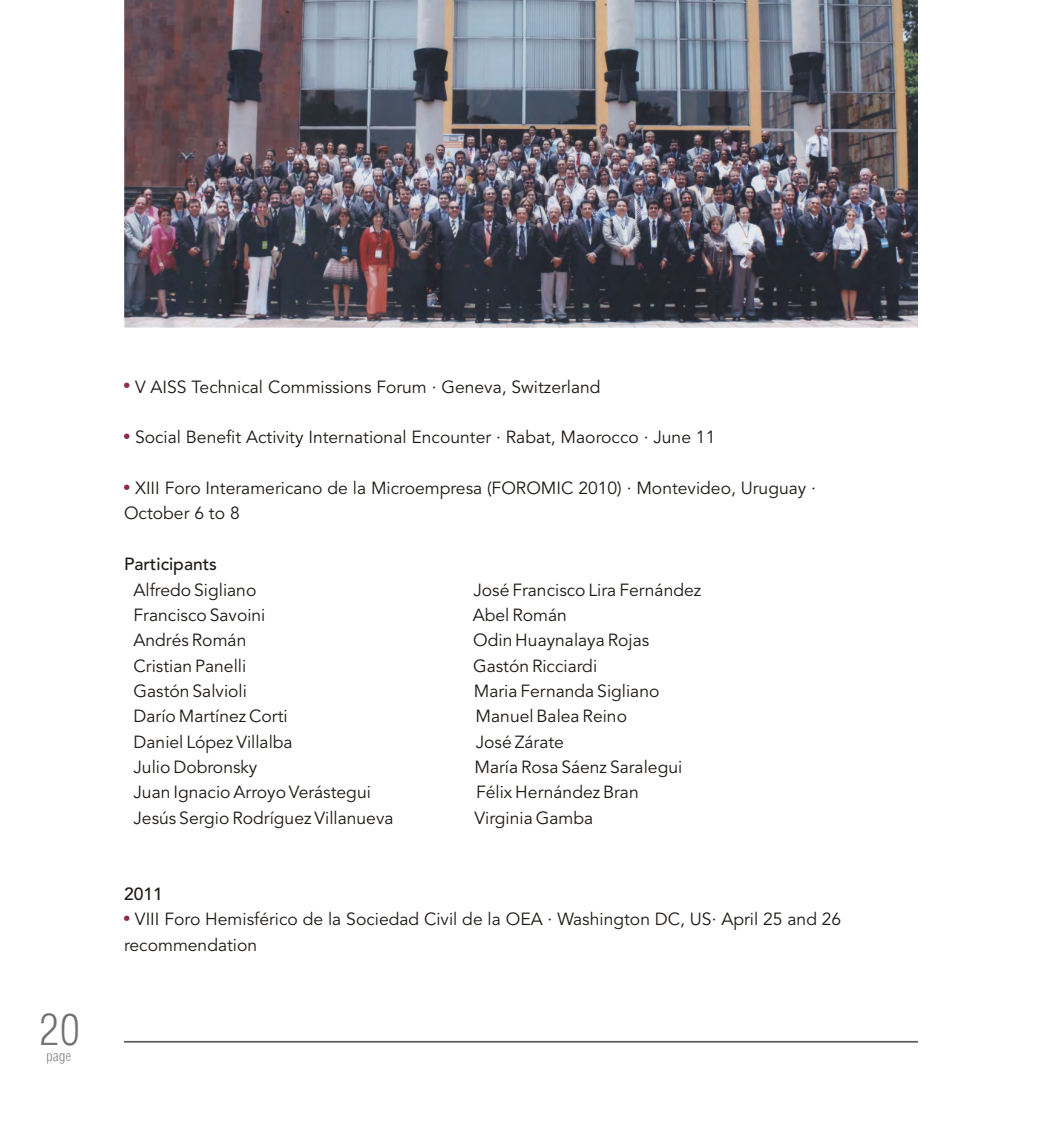
<style>
.page{position:relative;width:1042px;height:1141px;background:#fff}
.page>*{position:absolute;margin:0;border:0;box-sizing:border-box;transform-origin:0 0}
.t1{font:300 condensed 42px "Arena";color:#737070}
.t2{font:17.5px/25.4px "Avenir LT";color:#1f1a17}
.t3{font:500 17.5px "Avenir";color:#1f1a17}
.t4{font:300 condensed 13.65px "Arena";color:#737070}
</style>
<div class="page">
<hr style="left:124px;top:1041px;width:794px;height:2px;background:#615c5c">
<img style="left:124px;top:1px;width:794px;height:326px">
<h1 class="t1" style="left:39px;top:1005px;width:43px">20</h1>
<p class="t4" style="left:46px;top:1048px;width:26px">page</p>
<p class="t2" style="left:135px;top:376px;width:467px">V AISS Technical Commissions Forum · Geneva, Switzerland</p>
<p class="t2" style="left:135px;top:427px;width:582px">Social Benefit Activity International Encounter · Rabat, Maorocco · June 11</p>
<p class="t2" style="left:124px;top:477px;width:693px;text-indent:11px">XIII Foro Interamericano de la Microempresa (FOROMIC 2010) · Montevideo, Uruguay ·<br>October 6 to 8</p>
<p class="t3" style="left:124px;top:554px;width:94px">Participants</p>
<p class="t2" style="left:134px;top:579px;width:124px">Alfredo Sigliano</p>
<p class="t2" style="left:473px;top:579px;width:229px">José Francisco Lira Fernández</p>
<p class="t2" style="left:134px;top:604px;width:133px">Francisco Savoini</p>
<p class="t2" style="left:473px;top:604px;width:96px">Abel Román</p>
<p class="t2" style="left:134px;top:629px;width:114px">Andrés Román</p>
<p class="t2" style="left:473px;top:629px;width:178px">Odin Huaynalaya Rojas</p>
<p class="t2" style="left:134px;top:655px;width:114px">Cristian Panelli</p>
<p class="t2" style="left:473px;top:655px;width:126px">Gastón Ricciardi</p>
<p class="t2" style="left:134px;top:680px;width:115px">Gastón Salvioli</p>
<p class="t2" style="left:474px;top:680px;width:187px">Maria Fernanda Sigliano</p>
<p class="t2" style="left:134px;top:706px;width:156px">Darío Martínez Corti</p>
<p class="t2" style="left:476px;top:706px;width:153px">Manuel Balea Reino</p>
<p class="t2" style="left:134px;top:731px;width:161px">Daniel López Villalba</p>
<p class="t2" style="left:476px;top:731px;width:90px">José Zárate</p>
<p class="t2" style="left:134px;top:756px;width:125px">Julio Dobronsky</p>
<p class="t2" style="left:474px;top:756px;width:209px">María Rosa Sáenz Saralegui</p>
<p class="t2" style="left:134px;top:782px;width:239px">Juan Ignacio Arroyo Verástegui</p>
<p class="t2" style="left:476px;top:782px;width:164px">Félix Hernández Bran</p>
<p class="t2" style="left:134px;top:807px;width:261px">Jesús Sergio Rodríguez Villanueva</p>
<p class="t2" style="left:474px;top:807px;width:120px">Virginia Gamba</p>
<p class="t3" style="left:124px;top:884px;width:40px">2011</p>
<p class="t2" style="left:124px;top:908px;width:719px;text-indent:11px">VIII Foro Hemisférico de la Sociedad Civil de la OEA · Washington DC, US· April 25 and 26 recommendation</p>
</div>
